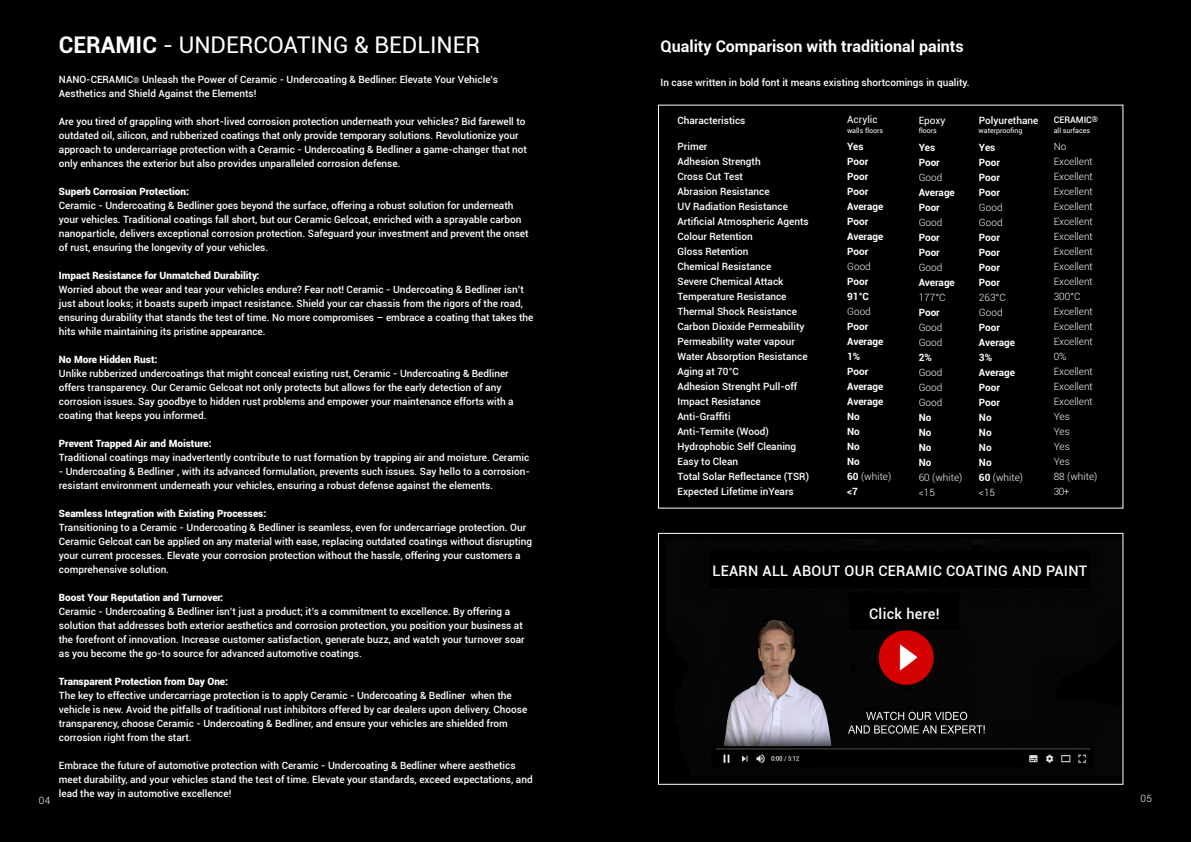
<style>
.page{position:relative;width:1191px;height:842px;background:#fff}
.page>*{position:absolute;margin:0;border:0;box-sizing:border-box;transform-origin:0 0}
.t1{font:23px "Roboto";color:#fff}
.t2{font:700 16px "Roboto";color:#fff}
.t3{font:500 14.5px "Roboto";letter-spacing:.02em;color:#fff}
.t4{font:500 10px/14px "Roboto";color:#fff}
.t5{font:300 10px/15px "Roboto";color:#fff}
.t6{font:700 10px/15px "Roboto";color:#fff}
.t7{font:900 10px "Roboto";color:#fff}
.t8{font:10px "Roboto";color:#fff}
.t9{font:500 9px "Roboto";color:#fff}
.t10{font:7px "Roboto";color:#fff}
.s1{font-weight:700}
.s2{font-size:8px}
.s3{font-weight:300}
</style>
<div class="page">
<div style="left:0;top:1px;width:1190px;height:840px;background:#000"></div>
<img style="left:716px;top:540px;width:375px;height:224px">
<div style="left:658px;top:533px;width:465px;height:251px;border:1px solid #fff"></div>
<div style="left:710px;top:551px;width:379px;height:36px;background:#000"></div>
<div style="left:849px;top:594px;width:110px;height:36px;background:#000"></div>
<svg style="left:658px;top:105px;width:465px;height:404px"></svg>
<h1 class="t1" style="left:59px;top:32px;width:423px"><span class="s1">CERAMIC</span> - UNDERCOATING &amp; BEDLINER</h1>
<p class="t4" style="left:59px;top:72px;width:440px">NANO-CERAMIC<span class="s2">®</span> Unleash the Power of Ceramic - Undercoating &amp; Bedliner: Elevate Your Vehicle’s<br>Aesthetics and Shield Against the Elements!</p>
<p class="t4" style="left:59px;top:114px;width:469px">Are you tired of grappling with short-lived corrosion protection underneath your vehicles? Bid farewell to outdated oil, silicon, and rubberized coatings that only provide temporary solutions. Revolutionize your approach to undercarriage protection with a Ceramic - Undercoating &amp; Bedliner a game-changer that not only enhances the exterior but also provides unparalleled corrosion defense.</p>
<p class="t7" style="left:59px;top:186px;width:132px">Superb Corrosion Protection:</p>
<p class="t4" style="left:59px;top:198px;width:471px">Ceramic - Undercoating &amp; Bedliner goes beyond the surface, offering a robust solution for underneath your vehicles. Traditional coatings fall short, but our Ceramic Gelcoat, enriched with a sprayable carbon nanoparticle, delivers exceptional corrosion protection. Safeguard your investment and prevent the onset of rust, ensuring the longevity of your vehicles.</p>
<p class="t7" style="left:59px;top:270px;width:202px">Impact Resistance for Unmatched Durability:</p>
<p class="t4" style="left:59px;top:282px;width:476px">Worried about the wear and tear your vehicles endure? Fear not! Ceramic - Undercoating &amp; Bedliner isn’t just about looks; it boasts superb impact resistance. Shield your car chassis from the rigors of the road, ensuring durability that stands the test of time. No more compromises – embrace a coating that takes the hits while maintaining its pristine appearance.</p>
<p class="t7" style="left:59px;top:354px;width:100px">No More Hidden Rust:</p>
<p class="t4" style="left:59px;top:366px;width:456px">Unlike rubberized undercoatings that might conceal existing rust, Ceramic - Undercoating &amp; Bedliner offers transparency. Our Ceramic Gelcoat not only protects but allows for the early detection of any corrosion issues. Say goodbye to hidden rust problems and empower your maintenance efforts with a coating that keeps you informed.</p>
<p class="t7" style="left:59px;top:438px;width:154px">Prevent Trapped Air and Moisture:</p>
<p class="t4" style="left:59px;top:450px;width:472px">Traditional coatings may inadvertently contribute to rust formation by trapping air and moisture. Ceramic</p>
<p class="t4" style="left:59px;top:464px;width:472px">- Undercoating &amp; Bedliner , with its advanced formulation, prevents such issues. Say hello to a corrosion&shy;resistant environment underneath your vehicles, ensuring a robust defense against the elements.</p>
<p class="t7" style="left:59px;top:508px;width:209px">Seamless Integration with Existing Processes:</p>
<p class="t4" style="left:59px;top:520px;width:475px">Transitioning to a Ceramic - Undercoating &amp; Bedliner is seamless, even for undercarriage protection. Our Ceramic Gelcoat can be applied on any material with ease, replacing outdated coatings without disrupting your current processes. Elevate your corrosion protection without the hassle, offering your customers a comprehensive solution.</p>
<p class="t7" style="left:59px;top:592px;width:166px">Boost Your Reputation and Turnover:</p>
<p class="t4" style="left:59px;top:604px;width:467px">Ceramic - Undercoating &amp; Bedliner isn’t just a product; it’s a commitment to excellence. By offering a solution that addresses both exterior aesthetics and corrosion protection, you position your business at the forefront of innovation. Increase customer satisfaction, generate buzz, and watch your turnover soar as you become the go-to source for advanced automotive coatings.</p>
<p class="t7" style="left:59px;top:676px;width:171px">Transparent Protection from Day One:</p>
<p class="t4" style="left:59px;top:688px;width:470px">The key to effective undercarriage protection is to apply Ceramic - Undercoating &amp; Bedliner when the vehicle is new. Avoid the pitfalls of traditional rust inhibitors offered by car dealers upon delivery. Choose transparency, choose Ceramic - Undercoating &amp; Bedliner, and ensure your vehicles are shielded from corrosion right from the start.</p>
<p class="t4" style="left:59px;top:758px;width:475px">Embrace the future of automotive protection with Ceramic - Undercoating &amp; Bedliner where aesthetics meet durability, and your vehicles stand the test of time. Elevate your standards, exceed expectations, and lead the way in automotive excellence!</p>
<h2 class="t2" style="left:660px;top:37px;width:305px">Quality Comparison with traditional paints</h2>
<p class="t4" style="left:660px;top:76px;width:310px">In case written in bold font it means existing shortcomings in quality.</p>
<p class="t10" style="left:847px;top:127px;width:38px">walls floors</p>
<p class="t10" style="left:918px;top:126px;width:20px">floors</p>
<p class="t10" style="left:978px;top:126px;width:45px">waterproofing</p>
<p class="t10" style="left:1053px;top:126px;width:38px">all surfaces</p>
<p class="t8" style="left:847px;top:114px;width:32px">Acrylic</p>
<p class="t6" style="left:847px;top:139px;width:38px">Yes<br>Poor<br>Poor<br>Poor<br>Average<br>Poor<br>Average<br>Poor</p>
<p class="t5" style="left:847px;top:259px;width:25px">Good</p>
<p class="t6" style="left:847px;top:274px;width:23px">Poor<br>91°C</p>
<p class="t5" style="left:847px;top:304px;width:25px">Good</p>
<p class="t6" style="left:847px;top:319px;width:46px">Poor<br>Average<br>1%<br>Poor<br>Average<br>Average<br>No<br>No<br>No<br>No<br>60 <span class="s3">(white) </span>&lt;7</p>
<p class="t4" style="left:979px;top:113px;width:61px">Polyurethane</p>
<p class="t6" style="left:979px;top:140px;width:23px">Yes<br>Poor<br>Poor<br>Poor</p>
<p class="t5" style="left:979px;top:200px;width:25px">Good<br>Good</p>
<p class="t6" style="left:979px;top:230px;width:23px;text-align:justify">Poor Poor Poor Poor</p>
<p class="t5" style="left:979px;top:290px;width:28px">263°C<br>Good</p>
<p class="t6" style="left:979px;top:320px;width:46px">Poor<br>Average<br>3%<br>Average<br>Poor<br>Poor<br>No<br>No<br>No<br>No<br>60 <span class="s3">(white) &lt;15</span></p>
<p class="t8" style="left:918px;top:114px;width:28px">Epoxy</p>
<p class="t6" style="left:918px;top:140px;width:23px">Yes<br>Poor</p>
<p class="t5" style="left:918px;top:170px;width:25px">Good</p>
<p class="t6" style="left:918px;top:185px;width:38px">Average<br>Poor</p>
<p class="t5" style="left:918px;top:215px;width:25px">Good</p>
<p class="t6" style="left:918px;top:230px;width:23px">Poor<br>Poor</p>
<p class="t5" style="left:918px;top:260px;width:25px">Good</p>
<p class="t6" style="left:918px;top:275px;width:38px">Average</p>
<p class="t5" style="left:918px;top:290px;width:28px">177°C</p>
<p class="t6" style="left:918px;top:305px;width:23px">Poor</p>
<p class="t5" style="left:918px;top:320px;width:25px">Good<br>Good</p>
<p class="t6" style="left:918px;top:350px;width:15px">2%</p>
<p class="t5" style="left:918px;top:365px;width:25px;text-align:justify">Good Good Good</p>
<p class="t6" style="left:918px;top:410px;width:14px;text-align:justify">No No No No</p>
<p class="t5" style="left:918px;top:470px;width:45px">60 (white) &lt;15</p>
<p class="t9" style="left:1053px;top:115px;width:46px">CERAMIC<span class="s2">®</span></p>
<p class="t5" style="left:1053px;top:139px;width:45px">No<br>Excellent<br>Excellent<br>Excellent<br>Excellent<br>Excellent<br>Excellent<br>Excellent<br>Excellent<br>Excellent<br>300°C<br>Excellent<br>Excellent<br>Excellent<br>0%<br>Excellent<br>Excellent<br>Excellent<br>Yes<br>Yes<br>Yes<br>Yes<br>88 (white)<br>30+</p>
<p class="t4" style="left:677px;top:114px;width:69px">Characteristics</p>
<p class="t4" style="left:677px;top:139px;width:133px;line-height:15px">Primer<br>Adhesion Strength<br>Cross Cut Test<br>Abrasion Resistance<br>UV Radiation Resistance<br>Artificial Atmospheric Agents<br>Colour Retention<br>Gloss Retention<br>Chemical Resistance<br>Severe Chemical Attack<br>Temperature Resistance<br>Thermal Shock Resistance<br>Carbon Dioxide Permeability<br>Permeability water vapour<br>Water Absorption Resistance<br>Aging at 70°C<br>Adhesion Strenght Pull-off<br>Impact Resistance<br>Anti-Graffiti<br>Anti-Termite (Wood)<br>Hydrophobic Self Cleaning<br>Easy to Clean<br>Total Solar Reflectance (TSR)<br>Expected Lifetime inYears</p>
<h3 class="t3" style="left:712px;top:562px;width:376px">LEARN ALL ABOUT OUR CERAMIC COATING AND PAINT</h3>
<h3 class="t3" style="left:869px;top:605px;width:72px">Click here!</h3>
<p class="t5" style="left:39px;top:793px;width:13px">04</p>
<p class="t5" style="left:1140px;top:791px;width:13px">05</p>
</div>
